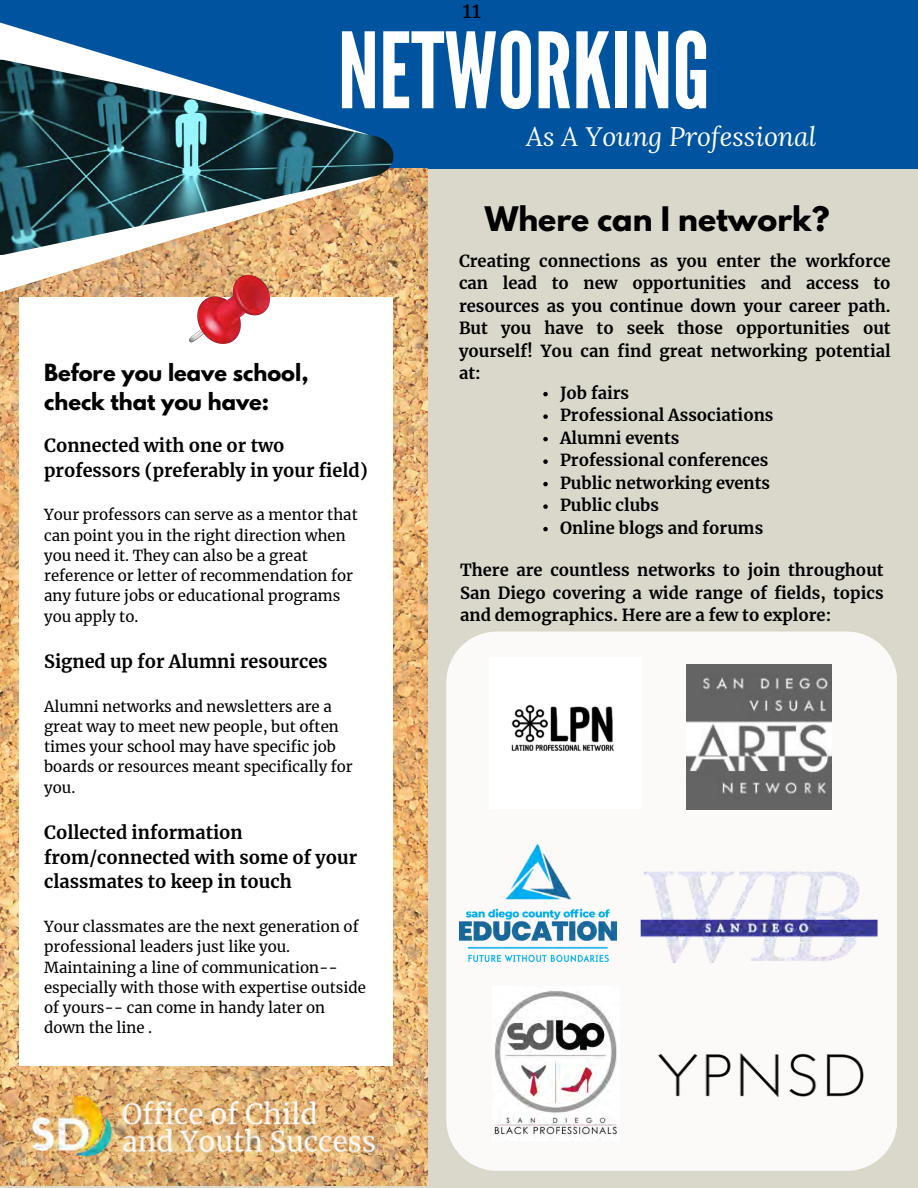
<style>
.page{position:relative;width:918px;height:1188px;background:#dad7cb}
.page>*{position:absolute;margin:0;border:0;box-sizing:border-box;transform-origin:0 0}
.t1{font:104.7px "League Gothic";color:#fff}
.t2{font:700 30px "League Spartan";color:#000}
.t3{font:italic 26.7px "Lora";color:#fff}
.t4{font:700 21px/29.2px "League Spartan";color:#000}
.t5{font:21px "Merriweather";color:#000}
.t6{font:700 18px/24.8px "Merriweather";color:#000}
.t7{font:700 16.5px/22.5px "Merriweather";color:#000;text-align:justify}
.t8{font:15px/20.2px "Merriweather";color:#000}
</style>
<div class="page">
<div style="left:0;top:0;width:918px;height:169px;background:#00549f"></div>
<img style="left:0;top:169px;width:427px;height:1016px">
<svg style="left:0;top:22px;width:382px;height:275px"></svg>
<img style="left:0;top:60px;width:394px;height:195px">
<div style="left:446px;top:632px;width:451px;height:539px;background:#fbfaf9"></div>
<div style="left:19px;top:297px;width:374px;height:769px;background:#fff"></div>
<img style="left:190px;top:276px;width:80px;height:67px">
<img style="left:686px;top:664px;width:146px;height:145px">
<img style="left:14px;top:1064px;width:380px;height:122px">
<img style="left:658px;top:1053px;width:206px;height:44px">
<img style="left:459px;top:840px;width:157px;height:122px">
<img style="left:641px;top:871px;width:236px;height:91px">
<img style="left:493px;top:987px;width:127px;height:154px">
<img style="left:490px;top:657px;width:151px;height:152px">
<svg style="left:543px;top:392px;width:5px;height:4px"></svg>
<svg style="left:543px;top:414px;width:5px;height:5px"></svg>
<svg style="left:543px;top:437px;width:5px;height:4px"></svg>
<svg style="left:543px;top:459px;width:5px;height:5px"></svg>
<svg style="left:543px;top:482px;width:5px;height:4px"></svg>
<svg style="left:543px;top:504px;width:5px;height:5px"></svg>
<svg style="left:543px;top:527px;width:5px;height:4px"></svg>
<p class="t5" style="left:463px;top:-3px;width:20px">11</p>
<p class="t1" style="left:338px;top:10px;width:374px">NETWORKING</p>
<h5 class="t3" style="left:526px;top:118px;width:292px">As A Young Professional</h5>
<p class="t4" style="left:44px;top:361px;width:266px">Before you leave school, check that you have:</p>
<p class="t6" style="left:44px;top:433px;width:325px">Connected with one or two professors (preferably in your field)</p>
<h5 class="t8" style="left:44px;top:505px;width:315px">Your professors can serve as a mentor that can point you in the right direction when you need it. They can also be a great reference or letter of recommendation for any future jobs or educational programs you apply to.</h5>
<p class="t6" style="left:44px;top:649px;width:285px">Signed up for Alumni resources</p>
<p class="t8" style="left:44px;top:696px;width:310px">Alumni networks and newsletters are a great way to meet new people, but often times your school may have specific job boards or resources meant specifically for you.</p>
<p class="t6" style="left:44px;top:820px;width:314px">Collected information from/connected with some of your classmates to keep in touch</p>
<p class="t8" style="left:44px;top:917px;width:323px">Your classmates are the next generation of professional leaders just like you.<br>Maintaining a line of communication-- especially with those with expertise outside of yours-- can come in handy later on down the line .</p>
<p class="t2" style="left:485px;top:204px;width:346px">Where can I network?</p>
<p class="t7" style="left:459px;top:250px;width:433px">Creating connections as you enter the workforce can lead to new opportunities and access to resources as you continue down your career path.<br>But you have to seek those opportunities out yourself! You can find great networking potential at:</p>
<h2 class="t7" style="left:560px;top:382px;width:71px">Job fairs</h2>
<h5 class="t7" style="left:560px;top:404px;width:215px">Professional Associations</h5>
<p class="t7" style="left:560px;top:427px;width:121px">Alumni events</p>
<p class="t7" style="left:560px;top:449px;width:210px">Professional conferences</p>
<p class="t7" style="left:560px;top:472px;width:212px">Public networking events</p>
<p class="t7" style="left:560px;top:494px;width:100px">Public clubs</p>
<p class="t7" style="left:560px;top:517px;width:205px">Online blogs and forums</p>
<p class="t7" style="left:460px;top:559px;width:425px">There are countless networks to join throughout San Diego covering a wide range of fields, topics and demographics. Here are a few to explore:</p>
</div>
